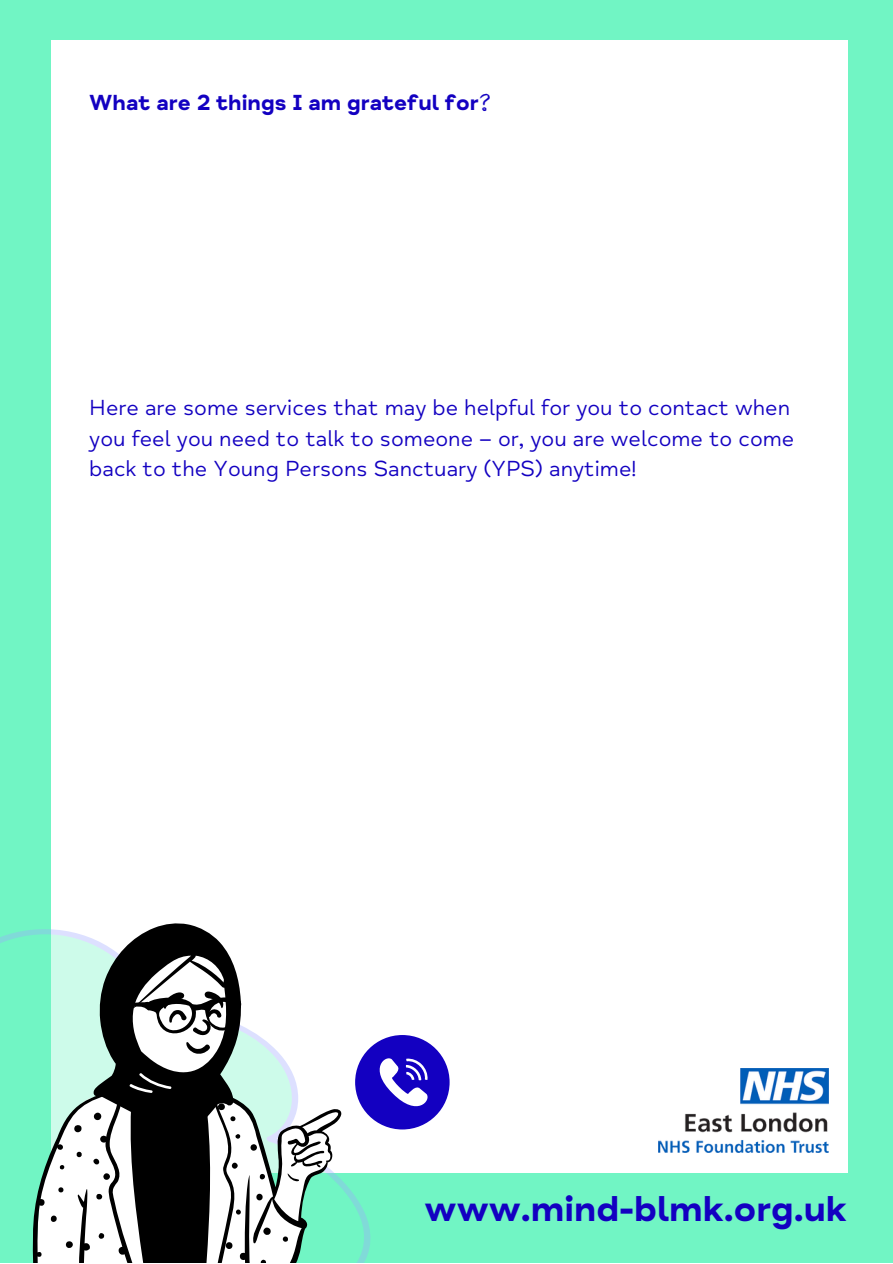
<style>
.page{position:relative;width:893px;height:1264px;background:#fff}
.page>*{position:absolute;margin:0;border:0;box-sizing:border-box;transform-origin:0 0}
.t1{font:36.75px "Mind Meridian Display";color:#1300c1}
.t2{font:22.35px/30.3px "Mind Meridian";color:#1300c1}
.t3{font:22.35px "Mind Meridian Display";color:#1300c1}
</style>
<div class="page">
<div style="left:0;top:0;width:892px;height:1262px;background:#71f5c4"></div>
<div style="left:51px;top:40px;width:796px;height:1132px;background:#fff"></div>
<svg style="left:0;top:929px;width:370px;height:333px"></svg>
<svg style="left:36px;top:1050px;width:307px;height:212px"></svg>
<svg style="left:33px;top:1064px;width:309px;height:198px"></svg>
<svg style="left:93px;top:923px;width:148px;height:209px"></svg>
<img style="left:658px;top:1068px;width:170px;height:84px">
<div style="left:355px;top:1035px;width:94px;height:94px;background:#1300c1;border-radius:50%"></div>
<svg style="left:367px;top:1058px;width:61px;height:60px"></svg>
<p class="t3" style="left:89px;top:89px;width:404px">What are 2 things I am grateful for?</p>
<p class="t2" style="left:89px;top:393px;width:706px">Here are some services that may be helpful for you to contact when you feel you need to talk to someone – or, you are welcome to come back to the Young Persons Sanctuary (YPS) anytime!</p>
<p class="t1" style="left:424px;top:1187px;width:424px">www.mind-blmk.org.uk</p>
</div>
